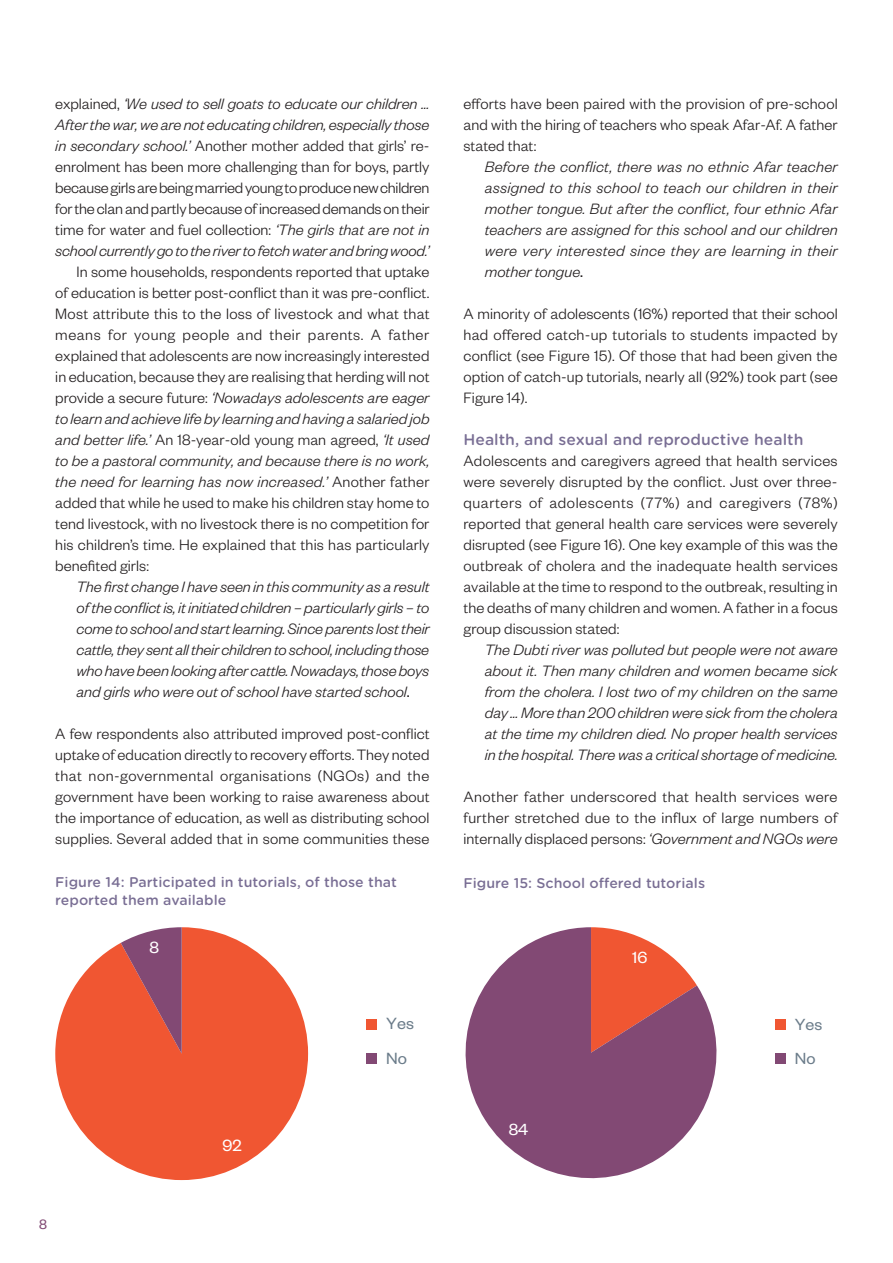
<style>
.page{position:relative;width:893px;height:1263px;background:#fff}
.page>*{position:absolute;margin:0;border:0;box-sizing:border-box;transform-origin:0 0}
.t1{font:17.85px/34.5px "Founders Grotesk";color:#6b7c8a}
.t2{font:17.85px "Founders Grotesk";color:#fff}
.t3{font:17.7px/34.2px "Founders Grotesk";color:#6b7c8a}
.t4{font:17.7px "Founders Grotesk";color:#fff}
.Body_text_1st_Para{font:300 16.5px/21px "Founders Grotesk";letter-spacing:.005em;color:#231f20;text-align:justify}
.body__quote{font:italic 300 16.5px/21px "Founders Grotesk";color:#231f20;text-align:justify}
.Body_text{font:300 16.5px/21px "Founders Grotesk";letter-spacing:.01em;color:#231f20;text-align:justify}
.Heading_2{font:500 15px "Gotham Rnd S Sm";color:#796e94}
.t5{font:15px "Founders Grotesk";color:#814a74}
.t6{font:500 13.5px/18px "Gotham Rnd S Sm";color:#796e94}
.s1{font-style:italic}
.s2{font-weight:400;font-style:normal}
</style>
<div class="page">
<div style="left:366px;top:1019px;width:10px;height:10px;background:#f05632"></div>
<div style="left:366px;top:1053px;width:10px;height:10px;background:#824974"></div>
<svg style="left:55px;top:927px;width:253px;height:253px;fill:#f05632"></svg>
<svg style="left:121px;top:927px;width:61px;height:127px;background:#b7575d"></svg>
<div style="left:775px;top:1019px;width:10px;height:10px;background:#f05632"></div>
<div style="left:775px;top:1053px;width:10px;height:10px;background:#824974"></div>
<svg style="left:465px;top:927px;width:252px;height:252px;fill:#824974"></svg>
<p class="Body_text_1st_Para" style="left:55px;top:93px;width:376px">explained, <span class="s1">‘We used to sell goats to educate our children … After the war, we are not educating children, especially those in secondary school.’</span> Another mother added that girls’ re&shy;enrolment has been more challenging than for boys, partly because girls are being married young to produce new children for the clan and partly because of increased demands on their time for water and fuel collection: <span class="s1">‘The girls that are not in school currently go to the river to fetch water and bring wood.’</span></p>
<p class="Body_text" style="left:55px;top:261px;width:376px;text-indent:21px">In some households, respondents reported that uptake of education is better post-conflict than it was pre-conflict.<br>Most attribute this to the loss of livestock and what that means for young people and their parents. A father explained that adolescents are now increasingly interested in education, because they are realising that herding will not provide a secure future: <span class="s1">‘Nowadays adolescents are eager to learn and achieve life by learning and having a salaried job and better life.’</span> An 18-year-old young man agreed, <span class="s1">‘It used to be a pastoral community, and because there is no work, the need for learning has now increased.’</span> Another father added that while he used to make his children stay home to tend livestock, with no livestock there is no competition for his children’s time. He explained that this has particularly benefited girls:</p>
<p class="body__quote" style="left:77px;top:576px;width:355px">The first change I have seen in this community as a result of the conflict is, it initiated children – particularly girls – to come to school and start learning. Since parents lost their cattle, they sent all their children to school, including those who have been looking after cattle. Nowadays, those boys and girls who were out of school have started school<span class="s2">.</span></p>
<p class="Body_text_1st_Para" style="left:55px;top:723px;width:376px">A few respondents also attributed improved post-conflict uptake of education directly to recovery efforts. They noted that non-governmental organisations (NGOs) and the government have been working to raise awareness about the importance of education, as well as distributing school supplies. Several added that in some communities these</p>
<p class="t6" style="left:55px;top:872px;width:343px">Figure 14: Participated in tutorials, of those that reported them available</p>
<p class="t5" style="left:39px;top:1215px;width:9px">8</p>
<p class="t2" style="left:150px;top:936px;width:11px">8</p>
<p class="t2" style="left:223px;top:1134px;width:21px">92</p>
<p class="t1" style="left:386px;top:1005px;width:29px">Yes<br>No</p>
<p class="Body_text_1st_Para" style="left:463px;top:93px;width:376px">efforts have been paired with the provision of pre-school and with the hiring of teachers who speak Afar-Af. A father stated that:</p>
<p class="body__quote" style="left:485px;top:156px;width:354px">Before the conflict, there was no ethnic Afar teacher assigned to this school to teach our children in their mother tongue. But after the conflict, four ethnic Afar teachers are assigned for this school and our children were very interested since they are learning in their mother tongue<span class="s2">.</span></p>
<p class="Body_text_1st_Para" style="left:463px;top:303px;width:376px">A minority of adolescents (16%) reported that their school had offered catch-up tutorials to students impacted by conflict (see Figure 15). Of those that had been given the option of catch-up tutorials, nearly all (92%) took part (see Figure 14).</p>
<p class="Heading_2" style="left:463px;top:429px;width:342px">Health, and sexual and reproductive health</p>
<p class="Body_text_1st_Para" style="left:463px;top:450px;width:376px">Adolescents and caregivers agreed that health services were severely disrupted by the conflict. Just over three&shy;quarters of adolescents (77%) and caregivers (78%) reported that general health care services were severely disrupted (see Figure 16). One key example of this was the outbreak of cholera and the inadequate health services available at the time to respond to the outbreak, resulting in the deaths of many children and women. A father in a focus group discussion stated:</p>
<p class="body__quote" style="left:485px;top:639px;width:355px">The Dubti river was polluted but people were not aware about it. Then many children and women became sick from the cholera. I lost two of my children on the same day … More than 200 children were sick from the cholera at the time my children died. No proper health services in the hospital. There was a critical shortage of medicine.</p>
<p class="Body_text_1st_Para" style="left:463px;top:786px;width:376px">Another father underscored that health services were further stretched due to the influx of large numbers of internally displaced persons: <span class="s1">‘Government and NGOs were</span></p>
<p class="t6" style="left:463px;top:874px;width:243px">Figure 15: School offered tutorials</p>
<p class="t4" style="left:509px;top:1119px;width:21px">84</p>
<p class="t4" style="left:632px;top:946px;width:17px">16</p>
<p class="t3" style="left:795px;top:1006px;width:29px">Yes<br>No</p>
</div>
